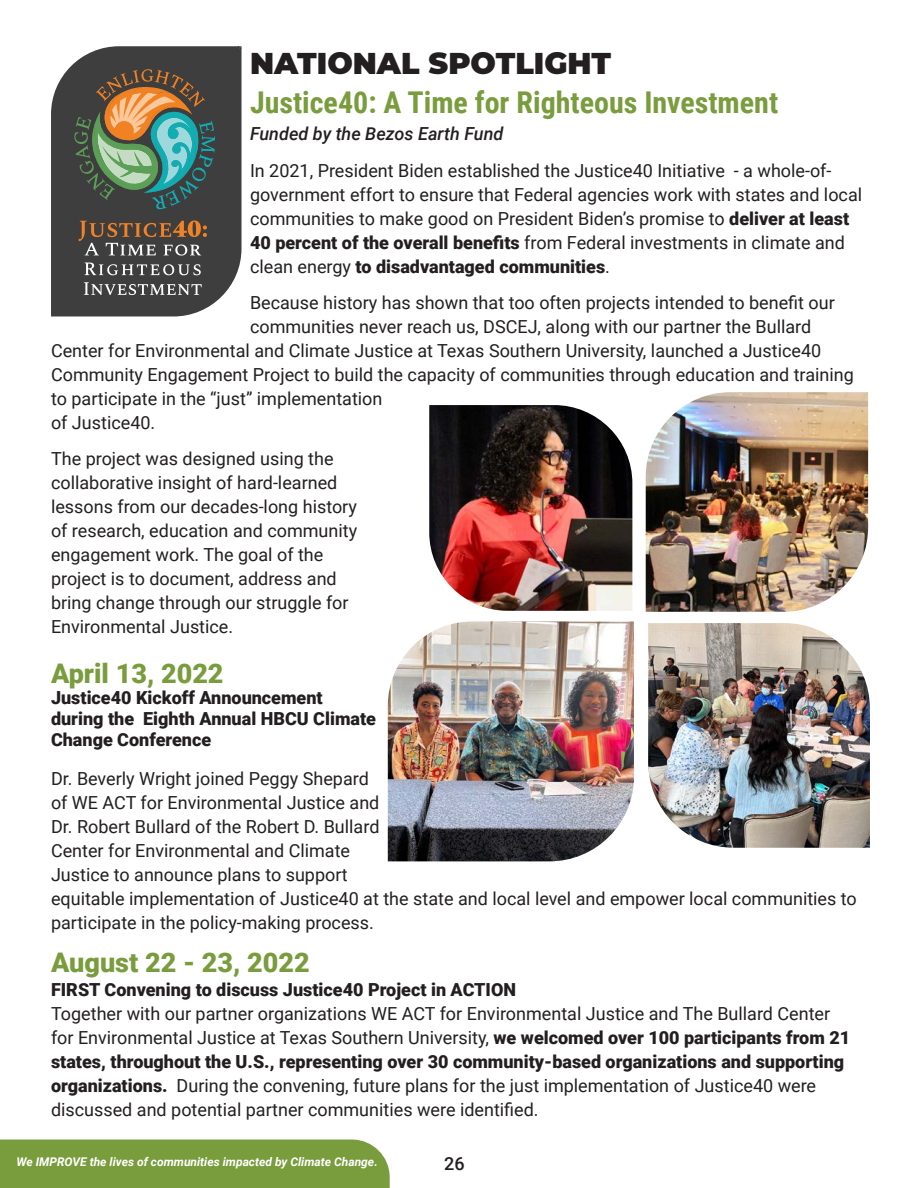
<style>
.page{position:relative;width:918px;height:1188px;background:#fff}
.page>*{position:absolute;margin:0;border:0;box-sizing:border-box;transform-origin:0 0}
.t1{font:700 30px "Roboto Condensed";color:#799c3d}
.t2{font:900 30px "Montserrat";color:#231f20}
.t3{font:900 27px "Roboto";color:#799c3d}
.t4{font:18px/24px "Roboto";color:#231f20}
.t5{font:900 18px/21px "Roboto";color:#231f20}
.t6{font:italic 500 18px "Roboto";color:#231f20}
.t7{font:500 18px "Roboto";color:#231f20}
.t8{font:italic 700 12px "Roboto";color:#fff}
.s1{font-weight:900}
</style>
<div class="page">
<svg style="left:51px;top:46px;width:191px;height:270px"></svg>
<img style="left:646px;top:392px;width:222px;height:220px">
<img style="left:388px;top:621px;width:246px;height:240px">
<img style="left:429px;top:405px;width:203px;height:206px">
<img style="left:648px;top:623px;width:222px;height:225px">
<div style="left:0;top:1140px;width:390px;height:48px;background:#799c3d"></div>
<p class="t2" style="left:250px;top:41px;width:363px">NATIONAL SPOTLIGHT</p>
<p class="t1" style="left:250px;top:81px;width:530px">Justice40: A Time for Righteous Investment</p>
<p class="t6" style="left:250px;top:121px;width:255px">Funded by the Bezos Earth Fund</p>
<p class="t4" style="left:250px;top:158px;width:614px">In 2021, President Biden established the Justice40 Initiative - a whole-of&shy;government effort to ensure that Federal agencies work with states and local communities to make good on President Biden’s promise to <span class="s1">deliver at least 40 percent of the overall benefits</span> from Federal investments in climate and clean energy <span class="s1">to disadvantaged communities</span>.</p>
<p class="t4" style="left:250px;top:290px;width:586px">Because history has shown that too often projects intended to benefit our</p>
<p class="t4" style="left:250px;top:314px;width:563px">communities never reach us, DSCEJ, along with our partner the Bullard</p>
<p class="t4" style="left:51px;top:338px;width:772px">Center for Environmental and Climate Justice at Texas Southern University, launched a Justice40</p>
<p class="t4" style="left:51px;top:362px;width:804px">Community Engagement Project to build the capacity of communities through education and training</p>
<p class="t4" style="left:51px;top:386px;width:333px">to participate in the “just” implementation</p>
<p class="t4" style="left:51px;top:410px;width:106px">of Justice40.</p>
<p class="t4" style="left:51px;top:446px;width:308px">The project was designed using the collaborative insight of hard-learned lessons from our decades-long history of research, education and community engagement work. The goal of the project is to document, address and bring change through our struggle for Environmental Justice.</p>
<p class="t3" style="left:51px;top:654px;width:174px">April 13, 2022</p>
<p class="t5" style="left:51px;top:686px;width:327px">Justice40 Kickoff Announcement during the Eighth Annual HBCU Climate<br>Change Conference</p>
<p class="t4" style="left:51px;top:765px;width:807px">Dr. Beverly Wright joined Peggy Shepard<br>of WE ACT for Environmental Justice and<br>Dr. Robert Bullard of the Robert D. Bullard<br>Center for Environmental and Climate<br>Justice to announce plans to support<br>equitable implementation of Justice40 at the state and local level and empower local communities to participate in the policy-making process.</p>
<p class="t3" style="left:51px;top:944px;width:260px">August 22 - 23, 2022</p>
<p class="t5" style="left:51px;top:978px;width:467px">FIRST Convening to discuss Justice40 Project in ACTION</p>
<p class="t4" style="left:51px;top:1001px;width:801px">Together with our partner organizations WE ACT for Environmental Justice and The Bullard Center for Environmental Justice at Texas Southern University, <span class="s1">we welcomed over 100 participants from 21 states, throughout the U.S., representing over 30 community-based organizations and supporting organizations.</span> During the convening, future plans for the just implementation of Justice40 were discussed and potential partner communities were identified.</p>
<p class="t8" style="left:16px;top:1153px;width:363px">We IMPROVE the lives of communities impacted by Climate Change.</p>
<p class="t7" style="left:444px;top:1151px;width:22px">26</p>
</div>
